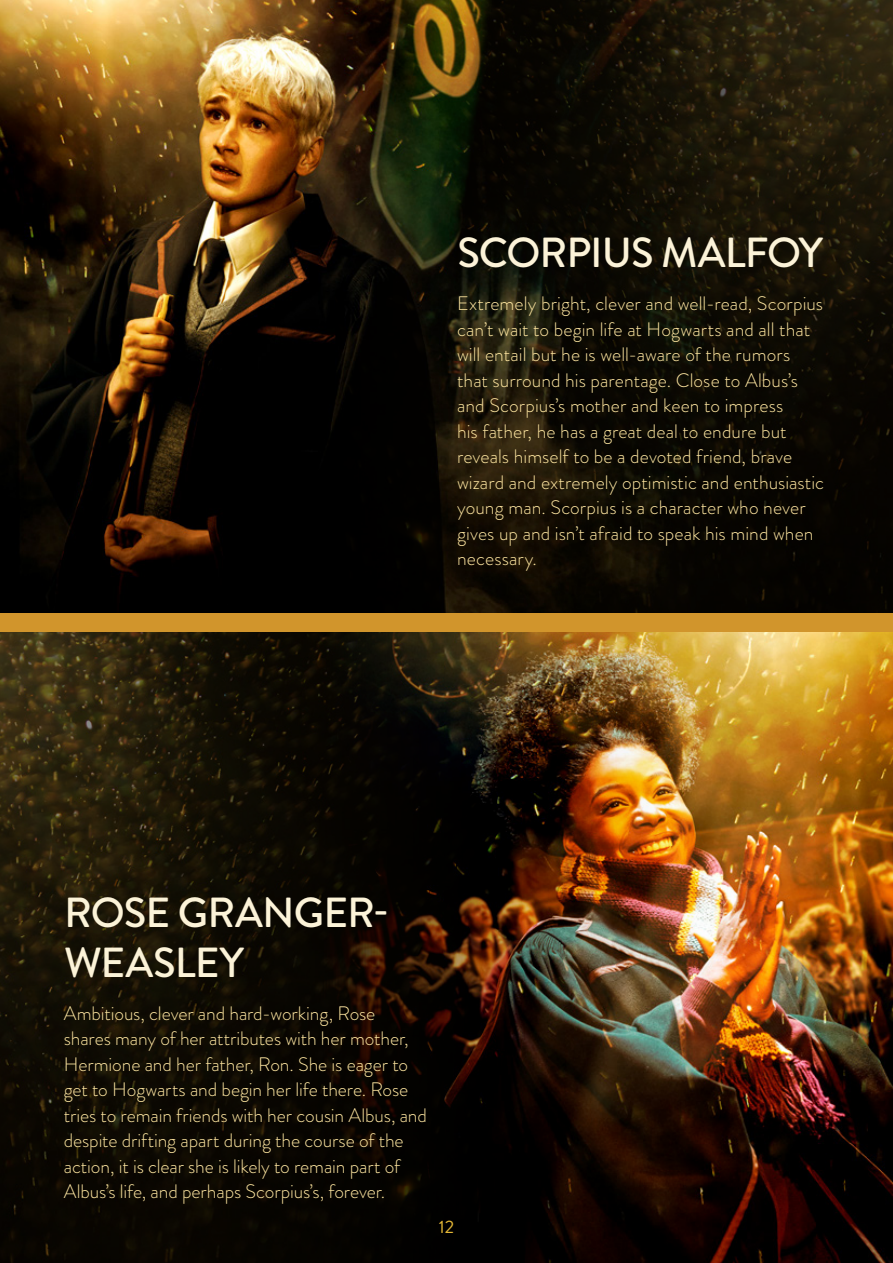
<style>
.page{position:relative;width:893px;height:1263px;background:#fff}
.page>*{position:absolute;margin:0;border:0;box-sizing:border-box;transform-origin:0 0}
.t1{font:500 42px/50.4px "Brandon Grotesque";letter-spacing:-.025em;color:#fcf3d8}
.t2{font:300 19.5px/25.5px "Brandon Grotesque";color:#fce49f}
.t3{font:18px "Brandon Grotesque";color:#e4b736}
</style>
<div class="page">
<img style="left:0;top:0;width:314px;height:613px">
<img style="left:314px;top:0;width:579px;height:613px">
<img style="left:152px;top:631px;width:741px;height:632px">
<img style="left:0;top:632px;width:487px;height:631px">
<div style="left:0;top:613px;width:893px;height:18px;background:#d1952c"></div>
<h1 class="t1" style="left:457px;top:229px;width:367px">SCORPIUS MALFOY</h1>
<p class="t2" style="left:457px;top:291px;width:369px">Extremely bright, clever and well-read, Scorpius can’t wait to begin life at Hogwarts and all that will entail but he is well-aware of the rumors that surround his parentage. Close to Albus’s and Scorpius’s mother and keen to impress<br>his father, he has a great deal to endure but reveals himself to be a devoted friend, brave wizard and extremely optimistic and enthusiastic young man. Scorpius is a character who never gives up and isn’t afraid to speak his mind when necessary.</p>
<h1 class="t1" style="left:64px;top:888px;width:326px">ROSE GRANGER-<br>WEASLEY</h1>
<p class="t2" style="left:64px;top:1000px;width:365px">Ambitious, clever and hard-working, Rose shares many of her attributes with her mother, Hermione and her father, Ron. She is eager to get to Hogwarts and begin her life there. Rose tries to remain friends with her cousin Albus, and despite drifting apart during the course of the action, it is clear she is likely to remain part of Albus’s life, and perhaps Scorpius’s, forever.</p>
<p class="t3" style="left:439px;top:1214px;width:17px">12</p>
</div>
